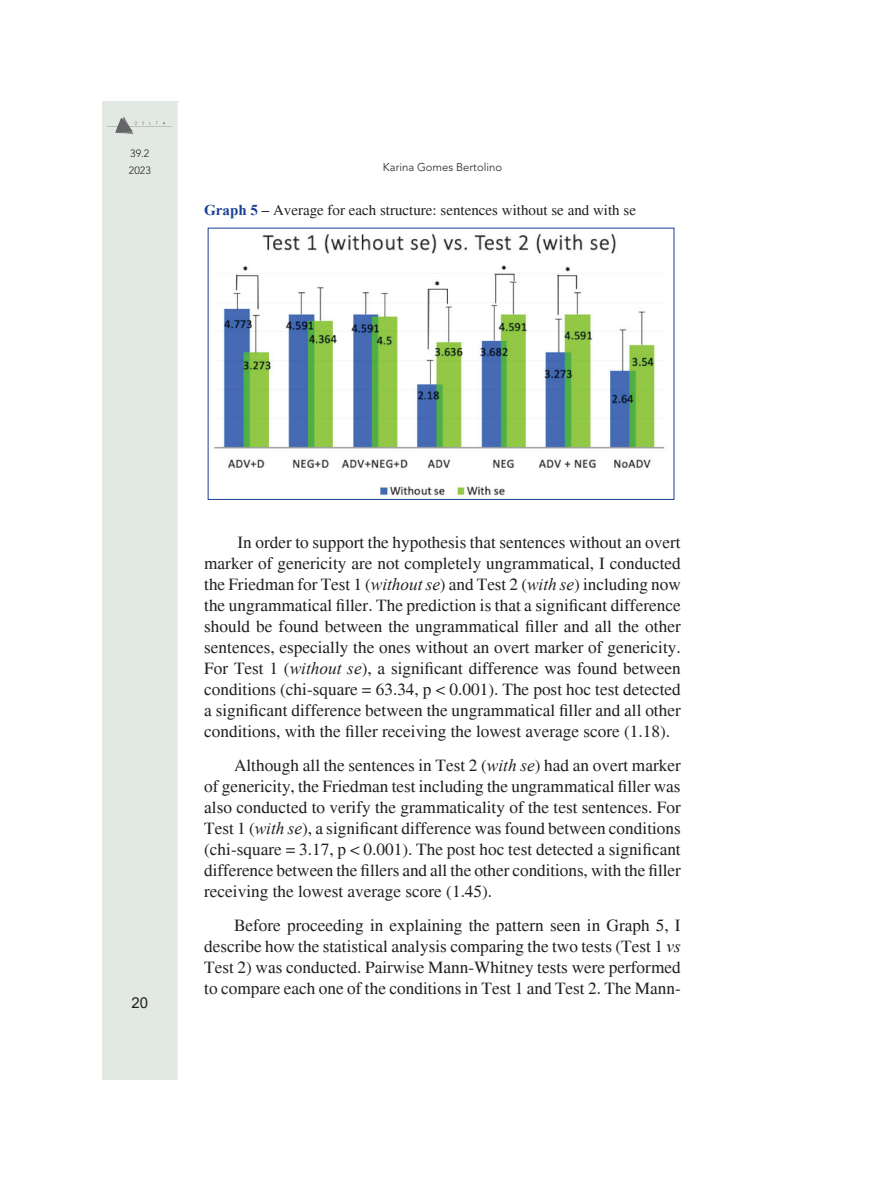
<style>
.page{position:relative;width:885px;height:1183px;background:#fff}
.page>*{position:absolute;margin:0;border:0;box-sizing:border-box;transform-origin:0 0}
.t1{font:17.25px/21px "Times";color:#231f20;text-align:justify}
.t2{font:15px "Times";color:#231f20}
.t3{font:15px "Arial";color:#231f20}
.t4{font:300 11.25px "Avenir";color:#231f20}
.t5{font:300 10.5px/16.5px "Avenir";color:#231f20}
.s1{font-family:"Times New Roman";font-weight:700;color:#1b3f94}
.s2{font-family:"Times New Roman";font-weight:700}
.s3{font-family:"Times New Roman";font-style:italic}
</style>
<div class="page">
<div style="left:102px;top:101px;width:77px;height:978px;background:#e1e9e2"></div>
<img style="left:107px;top:116px;width:65px;height:18px">
<hr style="left:178px;top:102px;width:4px;height:978px;background:#fff">
<img style="left:214px;top:233px;width:451px;height:263px">
<p class="t5" style="left:129px;top:145px;width:23px">39.2<br>2023</p>
<p class="t4" style="left:383px;top:160px;width:121px">Karina Gomes Bertolino</p>
<p class="t2" style="left:204px;top:201px;width:433px"><span class="s1">Graph 5</span> <span class="s2">–</span> Average for each structure: sentences without se and with se</p>
<p class="t3" style="left:131px;top:991px;width:18px">20</p>
<p class="t1" style="left:204px;top:532px;width:478px;text-indent:33px">In order to support the hypothesis that sentences without an overt marker of genericity are not completely ungrammatical, I conducted the Friedman for Test 1 (<span class="s3">without se</span>) and Test 2 (<span class="s3">with se</span>) including now the ungrammatical filler. The prediction is that a significant difference should be found between the ungrammatical filler and all the other sentences, especially the ones without an overt marker of genericity.<br>For Test 1 (<span class="s3">without se</span>), a significant difference was found between conditions (chi-square = 63.34, p &lt; 0.001). The post hoc test detected a significant difference between the ungrammatical filler and all other conditions, with the filler receiving the lowest average score (1.18).</p>
<p class="t1" style="left:204px;top:754px;width:478px;text-indent:30px">Although all the sentences in Test 2 (<span class="s3">with se</span>) had an overt marker of genericity, the Friedman test including the ungrammatical filler was also conducted to verify the grammaticality of the test sentences. For Test 1 (<span class="s3">with se</span>), a significant difference was found between conditions (chi-square = 3.17, p &lt; 0.001). The post hoc test detected a significant difference between the fillers and all the other conditions, with the filler receiving the lowest average score (1.45).</p>
<p class="t1" style="left:204px;top:914px;width:478px;text-indent:30px">Before proceeding in explaining the pattern seen in Graph 5, I describe how the statistical analysis comparing the two tests (Test 1 <span class="s3">vs </span>Test 2) was conducted. Pairwise Mann-Whitney tests were performed to compare each one of the conditions in Test 1 and Test 2. The Mann-</p>
</div>
